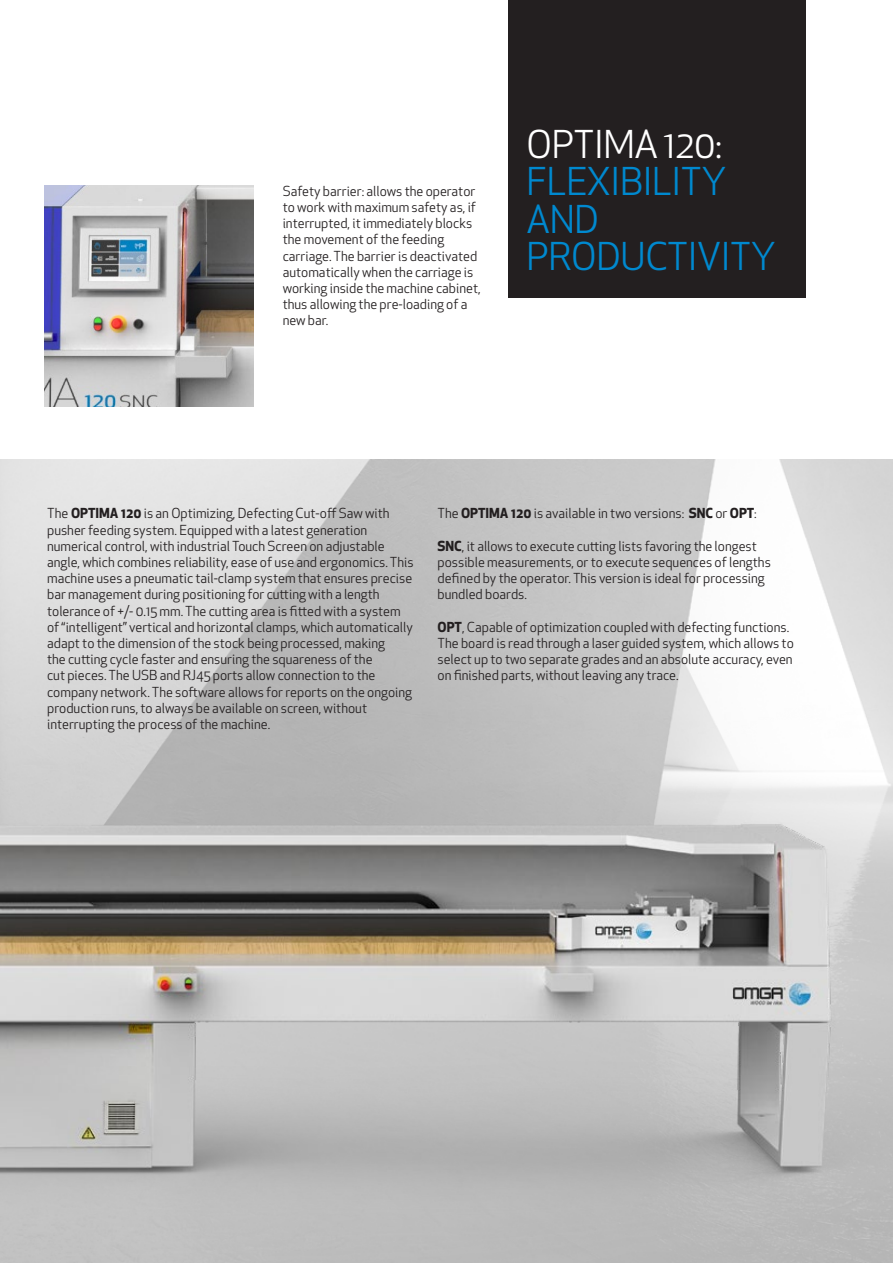
<style>
.page{position:relative;width:893px;height:1263px;background:#fff}
.page>*{position:absolute;margin:0;border:0;box-sizing:border-box;transform-origin:0 0}
.t1{font:37.5px/37.5px "Apex New";letter-spacing:-.01em;color:#0089cf}
.t2{font:37.5px "Apex New";letter-spacing:-.01em;color:#fff}
.t3{font:13.5px/16.2px "Apex New";color:#231f20}
.s1{font-weight:700}
</style>
<div class="page">
<img style="left:0;top:459px;width:893px;height:246px">
<div style="left:508px;top:0;width:298px;height:298px;background:#231f20"></div>
<img style="left:0;top:705px;width:893px;height:558px">
<img style="left:45px;top:186px;width:209px;height:220px">
<p class="t3" style="left:283px;top:183px;width:199px">Safety barrier: allows the operator to work with maximum safety as, if interrupted, it immediately blocks the movement of the feeding carriage. The barrier is deactivated automatically when the carriage is working inside the machine cabinet, thus allowing the pre-loading of a new bar.</p>
<h1 class="t2" style="left:527px;top:120px;width:197px">OPTIMA 120:</h1>
<h1 class="t1" style="left:527px;top:163px;width:251px">FLEXIBILITY<br>AND<br>PRODUCTIVITY</h1>
<p class="t3" style="left:47px;top:505px;width:368px">The <span class="s1">OPTIMA 120</span> is an Optimizing, Defecting Cut-off Saw with pusher feeding system. Equipped with a latest generation numerical control, with industrial Touch Screen on adjustable angle, which combines reliability, ease of use and ergonomics. This machine uses a pneumatic tail-clamp system that ensures precise bar management during positioning for cutting with a length tolerance of +/- 0.15 mm. The cutting area is fitted with a system of “intelligent” vertical and horizontal clamps, which automatically adapt to the dimension of the stock being processed, making<br>the cutting cycle faster and ensuring the squareness of the<br>cut pieces. The USB and RJ45 ports allow connection to the company network. The software allows for reports on the ongoing production runs, to always be available on screen, without interrupting the process of the machine.</p>
<p class="t3" style="left:437px;top:505px;width:321px">The <span class="s1">OPTIMA 120</span> is available in two versions: <span class="s1">SNC</span> or <span class="s1">OPT</span>:</p>
<p class="t3" style="left:437px;top:538px;width:335px"><span class="s1">SNC</span>, it allows to execute cutting lists favoring the longest possible measurements, or to execute sequences of lengths defined by the operator. This version is ideal for processing bundled boards.</p>
<p class="t3" style="left:437px;top:619px;width:358px"><span class="s1">OPT</span>, Capable of optimization coupled with defecting functions.<br>The board is read through a laser guided system, which allows to select up to two separate grades and an absolute accuracy, even on finished parts, without leaving any trace.</p>
</div>
